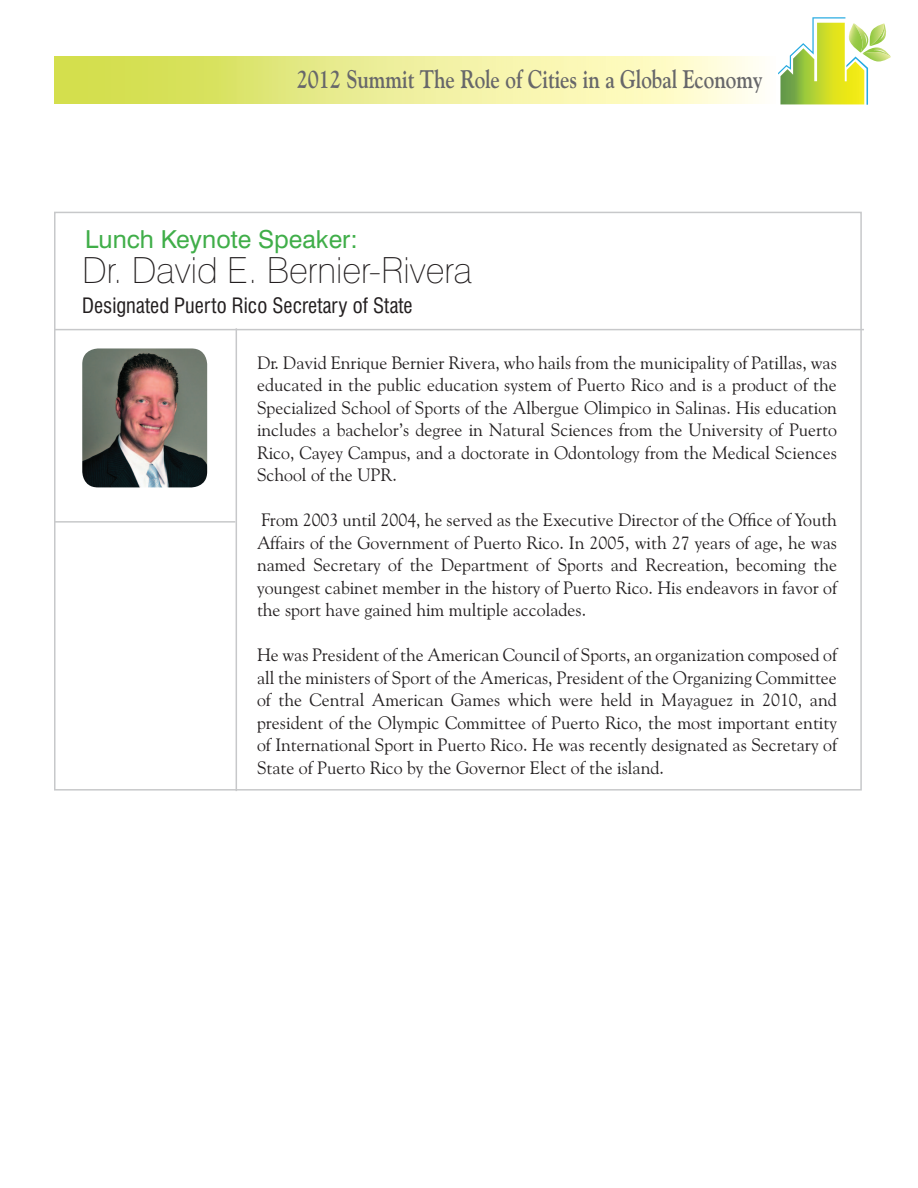
<style>
.page{position:relative;width:918px;height:1188px;background:#fff}
.page>*{position:absolute;margin:0;border:0;box-sizing:border-box;transform-origin:0 0}
.t1{font:100 36px "Swiss 721 BT";color:#231f20}
.t2{font:700 25.5px "Goudy Old Style BT";color:#67676a;scale:.8 1}
.t3{font:24.75px "Swiss 721 BT";color:#40ae49}
.t4{font:condensed 20.7px "Swiss 721 BT";color:#231f20}
.t5{font:18px/22.5px "Goudy Old Style BT";color:#231f20;text-align:justify}
</style>
<div class="page">
<div style="left:54px;top:56px;width:721px;height:48px;background:linear-gradient(to right,#d1dc45,#ffffea)"></div>
<svg style="left:778px;top:17px;width:113px;height:88px"></svg>
<hr style="left:54px;top:521px;width:181px;height:2px;background:#c7c8ca">
<hr style="left:54px;top:329px;width:810px;height:1px;background:#c7c8ca">
<hr style="left:236px;top:328px;width:1px;height:463px;background:#c7c8ca">
<img style="left:83px;top:349px;width:124px;height:138px">
<div style="left:78px;top:344px;width:134px;height:148px;border:4px solid #fff;border-radius:18px"></div>
<h2 class="t2" style="left:297px;top:63px;width:584px">2012 Summit The Role of Cities in a Global Economy</h2>
<h3 class="t3" style="left:85px;top:225px;width:274px">Lunch Keynote Speaker:</h3>
<h1 class="t1" style="left:82px;top:248px;width:392px">Dr. David E. Bernier-Rivera</h1>
<p class="t4" style="left:82px;top:293px;width:332px">Designated Puerto Rico Secretary of State</p>
<p class="t5" style="left:257px;top:351px;width:581px">Dr. David Enrique Bernier Rivera, who hails from the municipality of Patillas, was educated in the public education system of Puerto Rico and is a product of the Specialized School of Sports of the Albergue Olimpico in Salinas. His education includes a bachelor’s degree in Natural Sciences from the University of Puerto Rico, Cayey Campus, and a doctorate in Odontology from the Medical Sciences School of the UPR.</p>
<p class="t5" style="left:257px;top:508px;width:581px">From 2003 until 2004, he served as the Executive Director of the Office of Youth Affairs of the Government of Puerto Rico. In 2005, with 27 years of age, he was named Secretary of the Department of Sports and Recreation, becoming the youngest cabinet member in the history of Puerto Rico. His endeavors in favor of the sport have gained him multiple accolades.</p>
<p class="t5" style="left:257px;top:643px;width:582px">He was President of the American Council of Sports, an organization composed of all the ministers of Sport of the Americas, President of the Organizing Committee of the Central American Games which were held in Mayaguez in 2010, and president of the Olympic Committee of Puerto Rico, the most important entity of International Sport in Puerto Rico. He was recently designated as Secretary of State of Puerto Rico by the Governor Elect of the island.</p>
</div>
